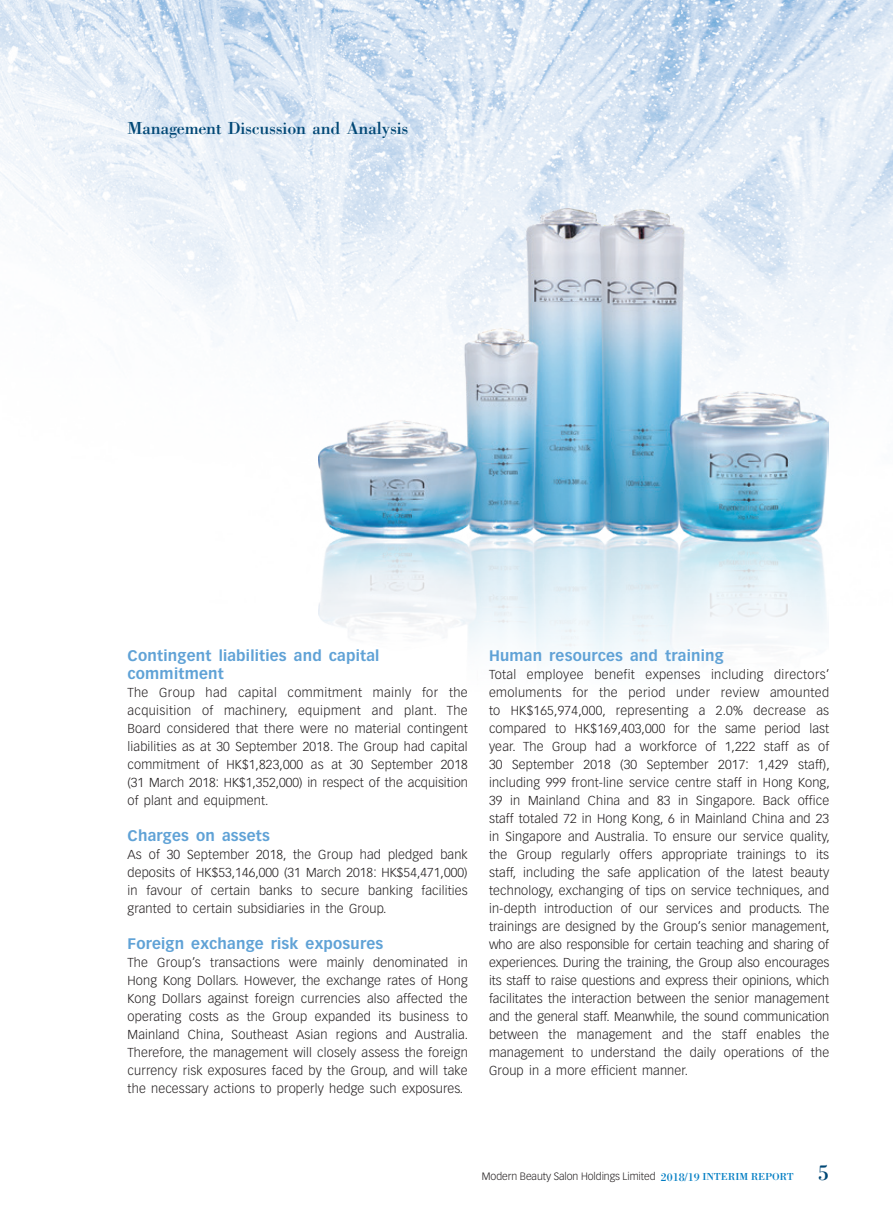
<style>
.page{position:relative;width:893px;height:1212px;background:#fff}
.page>*{position:absolute;margin:0;border:0;box-sizing:border-box;transform-origin:0 0}
.t1{font:18px "Bodoni Std";letter-spacing:-.02em;color:#004775}
._04___H2{font:700 15px/18px "Vectora LT Std";letter-spacing:.015em;color:#60a2d6}
._01_Body_Text{font:300 12.75px/18px "Vectora LT Std";letter-spacing:.015em;color:#231f20;text-align:justify}
.t2{font:300 10.5px "Vectora LT Std";letter-spacing:-.005em;color:#231f20}
.s1{font-family:"Bodoni Std";font-weight:400;font-size:12px;color:#007dc3}
.s2{font-family:"Bodoni Std";font-weight:400;color:#007dc3}
.s3{font-family:"Bodoni Std";font-weight:400;font-size:22.5px;color:#004775}
</style>
<div class="page">
<img style="left:0;top:0;width:893px;height:465px">
<img style="left:318px;top:208px;width:510px;height:458px">
<h1 class="t1" style="left:128px;top:117px;width:282px">Management Discussion and Analysis</h1>
<p class="_04___H2" style="left:128px;top:646px;width:253px">Contingent liabilities and capital commitment</p>
<p class="_01_Body_Text" style="left:128px;top:683px;width:342px">The Group had capital commitment mainly for the acquisition of machinery, equipment and plant. The Board considered that there were no material contingent liabilities as at 30 September 2018. The Group had capital commitment of HK$1,823,000 as at 30 September 2018 (31 March 2018: HK$1,352,000) in respect of the acquisition of plant and equipment.</p>
<p class="_04___H2" style="left:128px;top:826px;width:144px">Charges on assets</p>
<p class="_01_Body_Text" style="left:128px;top:845px;width:342px">As of 30 September 2018, the Group had pledged bank deposits of HK$53,146,000 (31 March 2018: HK$54,471,000) in favour of certain banks to secure banking facilities granted to certain subsidiaries in the Group.</p>
<p class="_04___H2" style="left:128px;top:934px;width:257px">Foreign exchange risk exposures</p>
<p class="_01_Body_Text" style="left:128px;top:953px;width:342px">The Group’s transactions were mainly denominated in Hong Kong Dollars. However, the exchange rates of Hong Kong Dollars against foreign currencies also affected the operating costs as the Group expanded its business to Mainland China, Southeast Asian regions and Australia.<br>Therefore, the management will closely assess the foreign currency risk exposures faced by the Group, and will take the necessary actions to properly hedge such exposures.</p>
<p class="_04___H2" style="left:489px;top:646px;width:236px">Human resources and training</p>
<p class="_01_Body_Text" style="left:489px;top:665px;width:342px">Total employee benefit expenses including directors’ emoluments for the period under review amounted to HK$165,974,000, representing a 2.0% decrease as compared to HK$169,403,000 for the same period last year. The Group had a workforce of 1,222 staff as of 30 September 2018 (30 September 2017: 1,429 staff), including 999 front-line service centre staff in Hong Kong, 39 in Mainland China and 83 in Singapore. Back office staff totaled 72 in Hong Kong, 6 in Mainland China and 23 in Singapore and Australia. To ensure our service quality, the Group regularly offers appropriate trainings to its staff, including the safe application of the latest beauty technology, exchanging of tips on service techniques, and in-depth introduction of our services and products. The trainings are designed by the Group’s senior management, who are also responsible for certain teaching and sharing of experiences. During the training, the Group also encourages its staff to raise questions and express their opinions, which facilitates the interaction between the senior management and the general staff. Meanwhile, the sound communication between the management and the staff enables the management to understand the daily operations of the Group in a more efficient manner.</p>
<p class="t2" style="left:482px;top:1170px;width:349px">Modern Beauty Salon Holdings Limited <span class="s1">2018/19</span> <span class="s2">INTERIM REPORT</span> <span class="s3">5</span></p>
</div>
